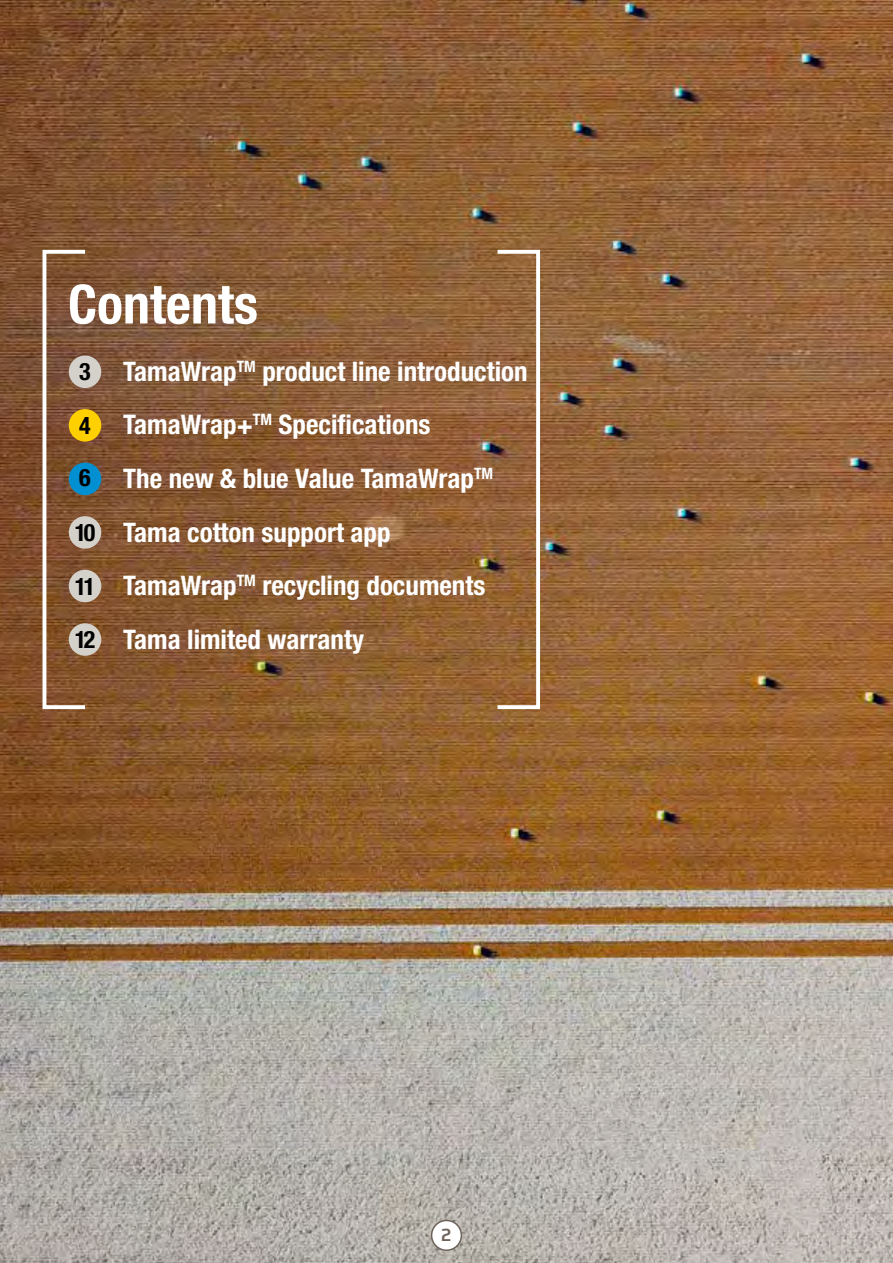
<style>
.page{position:relative;width:893px;height:1263px;background:#fff}
.page>*{position:absolute;margin:0;border:0;box-sizing:border-box;transform-origin:0 0}
.t1{font:700 condensed 54px "Helvetica Neue LT Pro";color:#fff}
.t2{font:700 condensed 27px/53.7px "Helvetica Neue LT Pro";color:#fff}
.t3{font:700 condensed 24px/52.5px "Helvetica Neue LT Pro";color:#000}
.t4{font:700 18px "Hackman";color:#6d625a}
</style>
<div class="page">
<img style="left:0;top:0;width:893px;height:1263px">
<div style="left:432px;top:1220px;width:29px;height:30px;background:#fff;border-radius:50%"></div>
<div style="left:431px;top:1220px;width:31px;height:31px;border:2px solid #6d625a;border-radius:50%"></div>
<div style="left:43px;top:250px;width:44px;height:459px;border:4px solid #fff"></div>
<div style="left:496px;top:250px;width:44px;height:459px;border:4px solid #fff"></div>
<div style="left:69px;top:355px;width:32px;height:33px;background:#d4d0ca;border-radius:50%"></div>
<div style="left:69px;top:409px;width:32px;height:33px;background:#ffd000;border-radius:50%"></div>
<div style="left:69px;top:463px;width:32px;height:32px;background:#0090d2;border-radius:50%"></div>
<div style="left:69px;top:516px;width:32px;height:33px;background:#d4d0ca;border-radius:50%"></div>
<div style="left:69px;top:570px;width:32px;height:32px;background:#d4d0ca;border-radius:50%"></div>
<div style="left:69px;top:623px;width:32px;height:33px;background:#d4d0ca;border-radius:50%"></div>
<h1 class="t1" style="left:68px;top:272px;width:191px">Contents</h1>
<p class="t3" style="left:79px;top:346px;width:13px">3</p>
<p class="t3" style="left:79px;top:399px;width:13px">4<br>6</p>
<p class="t3" style="left:75px;top:506px;width:22px">10</p>
<p class="t3" style="left:75px;top:560px;width:22px">11</p>
<p class="t3" style="left:75px;top:613px;width:22px">12</p>
<p class="t2" style="left:123px;top:344px;width:406px">TamaWrap<sup>TM</sup> product line introduction<br>TamaWrap+<sup>TM</sup> Specifications<br>The new &amp; blue Value TamaWrap<sup>TM<br></sup>Tama cotton support app<br>TamaWrap<sup>TM</sup> recycling documents<br>Tama limited warranty</p>
<p class="t4" style="left:442px;top:1221px;width:11px">2</p>
</div>
